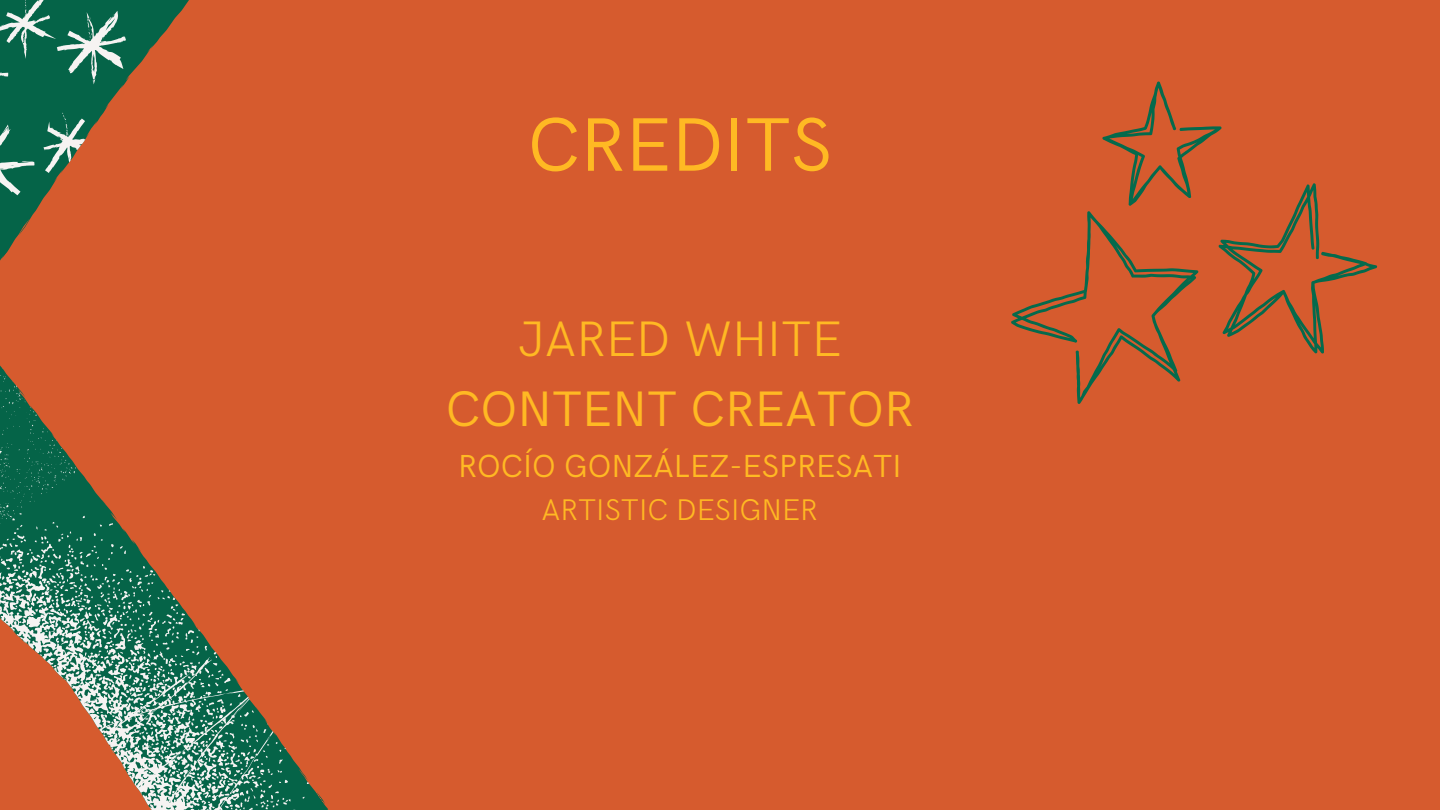
<style>
.page{position:relative;width:1440px;height:810px;background:#d65b2e}
.page>*{position:absolute;margin:0;border:0;box-sizing:border-box;transform-origin:0 0}
.t1{font:76px "HK Grotesk";color:#ffb923}
.t2{font:50px "HK Grotesk";color:#ffb923}
.t3{font:300 50px "HK Grotesk";color:#ffb923}
.t4{font:32px "HK Grotesk";color:#ffb923}
.t5{font:300 30px "HK Grotesk";color:#ffb923}
</style>
<div class="page">
<svg style="left:1011px;top:81px;width:367px;height:323px"></svg>
<svg style="left:0;top:365px;width:305px;height:445px"></svg>
<svg style="left:0;top:0;width:189px;height:261px"></svg>
<h1 class="t1" style="left:527px;top:102px;width:306px">CREDITS</h1>
<h2 class="t3" style="left:518px;top:311px;width:326px">JARED WHITE</h2>
<h2 class="t2" style="left:446px;top:381px;width:469px">CONTENT CREATOR</h2>
<p class="t4" style="left:458px;top:449px;width:445px">ROCÍO GONZÁLEZ-ESPRESATI</p>
<p class="t5" style="left:541px;top:493px;width:278px">ARTISTIC DESIGNER</p>
</div>
